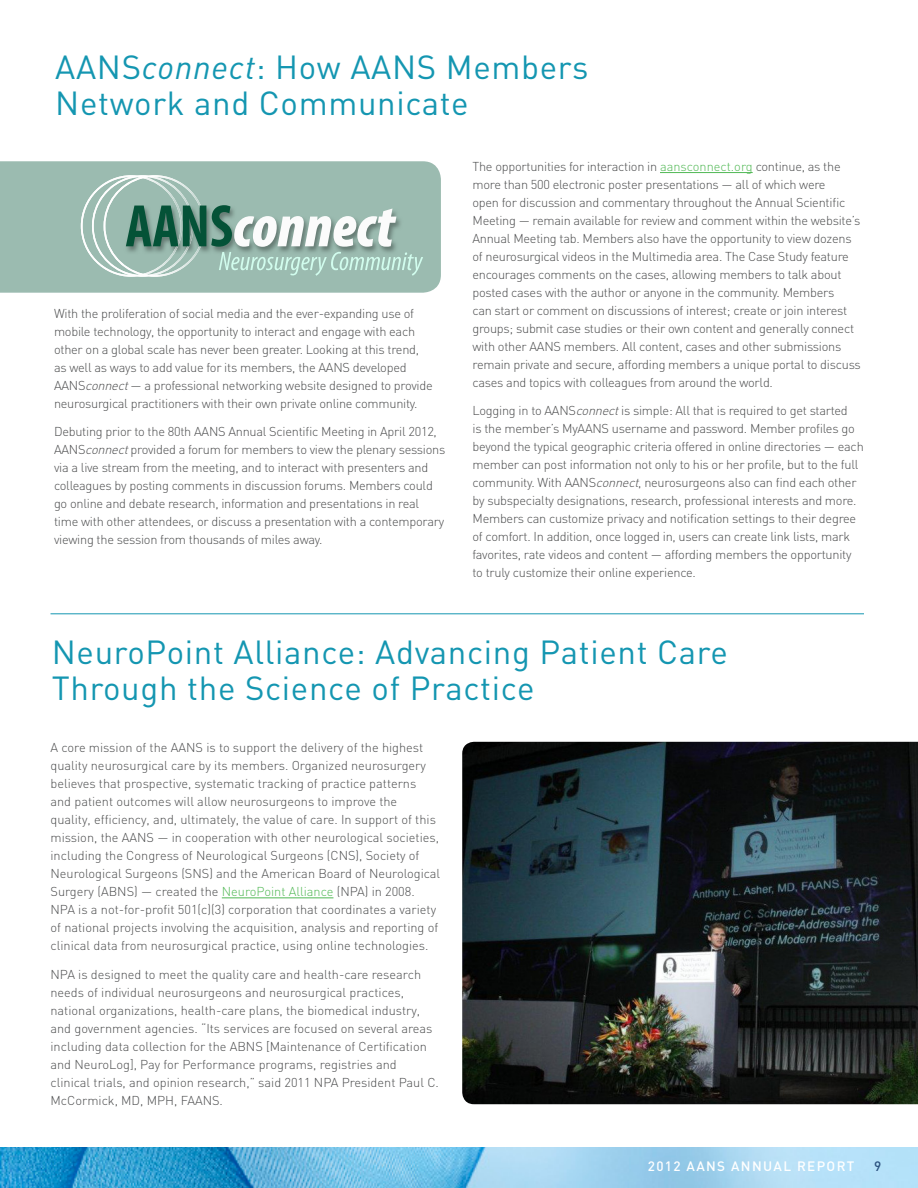
<style>
.page{position:relative;width:918px;height:1188px;background:#fff}
.page>*{position:absolute;margin:0;border:0;box-sizing:border-box;transform-origin:0 0}
.t1{font:33px/35.8px "DIN";letter-spacing:.02em;color:#1496b1}
.t2{font:500 13.5px "DIN";letter-spacing:.1em;color:#fff}
.t3{font:500 13.5px "DIN";color:#2c5280}
.t4{font:300 12.75px/18px "DIN";letter-spacing:-.02em;color:#4b4c4d}
.t5{font:300 12.75px/18px "DIN";color:#4b4c4d}
.s1{font-style:italic}
.s2{color:#50b854}
</style>
<div class="page">
<img style="left:0;top:1148px;width:918px;height:40px">
<hr style="left:660px;top:172px;width:93px;height:1px;background:#50b854">
<hr style="left:222px;top:898px;width:111px;height:1px;background:#50b854">
<hr style="left:51px;top:613px;width:813px;height:1px;background:#1496b1">
<img style="left:81px;top:175px;width:11px;height:102px">
<img style="left:194px;top:175px;width:11px;height:102px">
<img style="left:92px;top:175px;width:102px;height:102px">
<img style="left:129px;top:176px;width:27px;height:100px">
<img style="left:141px;top:176px;width:4px;height:100px">
<img style="left:126px;top:205px;width:270px;height:42px">
<img style="left:219px;top:252px;width:195px;height:23px">
<img style="left:462px;top:742px;width:456px;height:362px">
<p class="t1" style="left:55px;top:48px;width:535px">AANS<span class="s1">connect</span>: How AANS Members<br>Network and Communicate</p>
<p class="t4" style="left:54px;top:304px;width:380px">With the proliferation of social media and the ever-expanding use of mobile technology, the opportunity to interact and engage with each other on a global scale has never been greater. Looking at this trend, as well as ways to add value for its members, the AANS developed AANS<span class="s1">connect</span>— a professional networking website designed to provide neurosurgical practitioners with their own private online community.</p>
<p class="t4" style="left:54px;top:423px;width:393px">Debuting prior to the 80th AANS Annual Scientific Meeting in April 2012, AANS<span class="s1">connect</span>provided a forum for members to view the plenary sessions via a live stream from the meeting, and to interact with presenters and colleagues by posting comments in discussion forums. Members could go online and debate research, information and presentations in real time with other attendees, or discuss a presentation with a contemporary viewing the session from thousands of miles away.</p>
<p class="t4" style="left:472px;top:157px;width:390px">The opportunities for interaction in <span class="s2">aansconnect.org</span> continue, as the more than 500 electronic poster presentations — all of which were<br>open for discussion and commentary throughout the Annual Scientific Meeting — remain available for review and comment within the website’s Annual Meeting tab. Members also have the opportunity to view dozens of neurosurgical videos in the Multimedia area. The Case Study feature encourages comments on the cases, allowing members to talk about posted cases with the author or anyone in the community. Members<br>can start or comment on discussions of interest; create or join interest groups; submit case studies or their own content and generally connect with other AANS members. All content, cases and other submissions remain private and secure, affording members a unique portal to discuss cases and topics with colleagues from around the world.</p>
<p class="t4" style="left:472px;top:402px;width:393px">Logging in to AANS<span class="s1">connect</span>is simple: All that is required to get started<br>is the member’s MyAANS username and password. Member profiles go beyond the typical geographic criteria offered in online directories — each member can post information not only to his or her profile, but to the full community. With AANS<span class="s1">connect</span>, neurosurgeons also can find each other by subspecialty designations, research, professional interests and more.<br>Members can customize privacy and notification settings to their degree of comfort. In addition, once logged in, users can create link lists, mark favorites, rate videos and content — affording members the opportunity to truly customize their online experience.</p>
<p class="t1" style="left:52px;top:633px;width:678px">NeuroPoint Alliance: Advancing Patient Care<br>Through the Science of Practice</p>
<p class="t5" style="left:51px;top:738px;width:391px">A core mission of the AANS is to support the delivery of the highest quality neurosurgical care by its members. Organized neurosurgery believes that prospective, systematic tracking of practice patterns<br>and patient outcomes will allow neurosurgeons to improve the quality, efficiency, and, ultimately, the value of care. In support of this mission, the AANS — in cooperation with other neurological societies, including the Congress of Neurological Surgeons (CNS), Society of Neurological Surgeons (SNS) and the American Board of Neurological Surgery (ABNS) — created the <span class="s2">NeuroPoint Alliance</span> (NPA) in 2008.<br>NPA is a not-for-profit 501(c)(3) corporation that coordinates a variety of national projects involving the acquisition, analysis and reporting of clinical data from neurosurgical practice, using online technologies.</p>
<p class="t5" style="left:51px;top:965px;width:390px">NPA is designed to meet the quality care and health-care research needs of individual neurosurgeons and neurosurgical practices, national organizations, health-care plans, the biomedical industry, and government agencies. “Its services are focused on several areas including data collection for the ABNS [Maintenance of Certification and NeuroLog], Pay for Performance programs, registries and clinical trials, and opinion research,” said 2011 NPA President Paul C.<br>McCormick, MD, MPH, FAANS.</p>
<p class="t2" style="left:648px;top:1158px;width:208px">2012 AANS ANNUAL REPORT</p>
<p class="t3" style="left:874px;top:1158px;width:9px">9</p>
</div>
